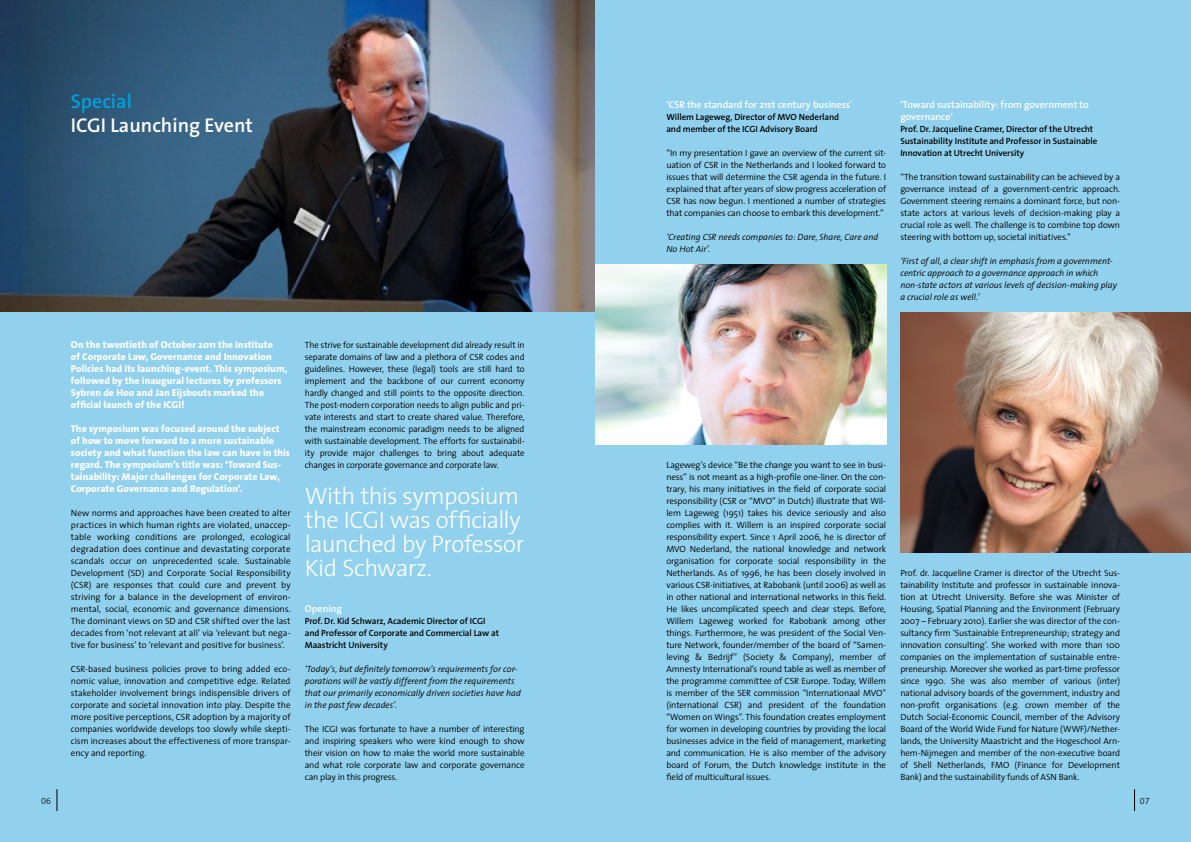
<style>
.page{position:relative;width:1191px;height:842px;background:#fff}
.page>*{position:absolute;margin:0;border:0;box-sizing:border-box;transform-origin:0 0}
.t1{font:300 24px/24px "The Sans";letter-spacing:-.025em;color:#fff}
.t2{font:600 20px "The Sans";color:#fff}
.t3{font:600 20px "The Sans";color:#00a1db}
.t4{font:800 10px/12px "The Sans";letter-spacing:.005em;color:#fff}
.t5{font:600 10px/12px "The Sans";letter-spacing:-.005em;color:#fff}
.t6{font:300 9px/12px "The Sans";letter-spacing:-.01em;color:#000;text-align:justify}
.t7{font:italic 300 9px/12px "The Sans";letter-spacing:-.005em;color:#000}
.t8{font:600 9px/12px "The Sans";letter-spacing:-.005em;color:#000}
.t9{font:9px "The Sans Light Expert";color:#000}
.s1{font-weight:300}
</style>
<div class="page">
<img style="left:0;top:0;width:595px;height:312px">
<div style="left:0;top:312px;width:595px;height:530px;background:#91d1ee"></div>
<div style="left:595px;top:0;width:596px;height:842px;background:#91d1ee"></div>
<svg style="left:57px;top:789px;width:1px;height:22px"></svg>
<svg style="left:1134px;top:789px;width:1px;height:22px"></svg>
<img style="left:595px;top:264px;width:291px;height:180px">
<img style="left:900px;top:312px;width:291px;height:240px">
<h2 class="t3" style="left:71px;top:85px;width:63px">Special</h2>
<h2 class="t2" style="left:71px;top:109px;width:183px">ICGI Launching Event</h2>
<p class="t4" style="left:71px;top:339px;width:218px">On the twentieth of October 2011 the Institute<br>of Corporate Law, Governance and Innovation Policies had its launching-event. This symposium, followed by the inaugural lectures by professors Sybren de Hoo and Jan Eijsbouts marked the official launch of the ICGI!</p>
<p class="t4" style="left:71px;top:423px;width:221px">The symposium was focused around the subject of how to move forward to a more sustainable society and what function the law can have in this regard. The symposium’s title was: ‘Toward Sus&shy;tainability: Major challenges for Corporate Law, Corporate Governance and Regulation’.</p>
<p class="t6" style="left:71px;top:507px;width:221px">New norms and approaches have been created to alter practices in which human rights are violated, unaccep&shy;table working conditions are prolonged, ecological degradation does continue and devastating corporate scandals occur on unprecedented scale. Sustainable Development (SD) and Corporate Social Responsibility (CSR) are responses that could cure and prevent by striving for a balance in the development of environ&shy;mental, social, economic and governance dimensions.<br>The dominant views on SD and CSR shifted over the last decades from ‘not relevant at all’ via ‘relevant but nega&shy;tive for business’ to ‘relevant and positive for business’.</p>
<p class="t6" style="left:71px;top:663px;width:221px">CSR-based business policies prove to bring added eco&shy;nomic value, innovation and competitive edge. Related stakeholder involvement brings indispensible drivers of corporate and societal innovation into play. Despite the more positive perceptions, CSR adoption by a majority of companies worldwide develops too slowly while skepti&shy;cism increases about the effectiveness of more transpar&shy;ency and reporting.</p>
<p class="t6" style="left:305px;top:339px;width:221px">The strive for sustainable development did already result in separate domains of law and a plethora of CSR codes and guidelines. However, these (legal) tools are still hard to implement and the backbone of our current economy hardly changed and still points to the opposite direction.<br>The post-modern corporation needs to align public and pri&shy;vate interests and start to create shared value. Therefore, the mainstream economic paradigm needs to be aligned with sustainable development. The efforts for sustainabil&shy;ity provide major challenges to bring about adequate changes in corporate governance and corporate law.</p>
<h1 class="t1" style="left:305px;top:483px;width:221px">With this symposium the ICGI was officially launched by Professor<br>Kid Schwarz.</h1>
<p class="t5" style="left:305px;top:602px;width:39px">Opening</p>
<p class="t8" style="left:305px;top:615px;width:196px">Prof. Dr. Kid Schwarz, Academic Director of ICGI and Professor of Corporate and Commercial Law at<br>Maastricht University</p>
<p class="t7" style="left:305px;top:663px;width:217px">‘Today’s, but definitely tomorrow’s requirements for cor&shy;porations will be vastly different from the requirements that our primarily economically driven societies have had in the past few decades’.</p>
<p class="t6" style="left:305px;top:723px;width:221px">The ICGI was fortunate to have a number of interesting and inspiring speakers who were kind enough to show their vision on how to make the world more sustainable and what role corporate law and corporate governance can play in this progress.</p>
<p class="t5" style="left:666px;top:99px;width:187px">‘CSR the standard for 21st century business<span class="s1">’</span></p>
<p class="t8" style="left:666px;top:111px;width:174px">Willem Lageweg, Director of MVO Nederland and member of the ICGI Advisory Board</p>
<p class="t6" style="left:666px;top:147px;width:221px">“In my presentation I gave an overview of the current sit&shy;uation of CSR in the Netherlands and I looked forward to issues that will determine the CSR agenda in the future. I explained that after years of slow progress acceleration of CSR has now begun. I mentioned a number of strategies that companies can choose to embark this development.”</p>
<p class="t7" style="left:666px;top:231px;width:213px">‘Creating CSR needs companies to: Dare, Share, Care and<br>No Hot Air’.</p>
<p class="t5" style="left:900px;top:99px;width:190px">‘Toward sustainability: from government to governance’</p>
<p class="t8" style="left:900px;top:123px;width:199px">Prof. Dr. Jacqueline Cramer, Director of the Utrecht<br>Sustainability Institute and Professor in Sustainable<br>Innovation at Utrecht University</p>
<p class="t6" style="left:900px;top:171px;width:221px">“The transition toward sustainability can be achieved by a governance instead of a government-centric approach.<br>Government steering remains a dominant force, but non&shy;state actors at various levels of decision-making play a crucial role as well. The challenge is to combine top down steering with bottom up, societal initiatives.”</p>
<p class="t7" style="left:900px;top:255px;width:218px">‘First of all, a clear shift in emphasis from a government&shy;centric approach to a governance approach in which non-state actors at various levels of decision-making play a crucial role as well.’</p>
<p class="t6" style="left:666px;top:459px;width:221px">Lageweg’s device “Be the change you want to see in busi&shy;ness” is not meant as a high-profile one-liner. On the con&shy;trary, his many initiatives in the field of corporate social responsibility (CSR or “MVO” in Dutch) illustrate that Wil&shy;lem Lageweg (1951) takes his device seriously and also complies with it. Willem is an inspired corporate social responsibility expert. Since 1 April 2006, he is director of MVO Nederland, the national knowledge and network organisation for corporate social responsibility in the Netherlands. As of 1996, he has been closely involved in various CSR-initiatives, at Rabobank (until 2006) as well as in other national and international networks in this field.<br>He likes uncomplicated speech and clear steps. Before, Willem Lageweg worked for Rabobank among other things. Furthermore, he was president of the Social Ven&shy;ture Network, founder/member of the board of “Samen&shy;leving &amp; Bedrijf” (Society &amp; Company), member of Amnesty International’s round table as well as member of the programme committee of CSR Europe. Today, Willem is member of the SER commission “Internationaal MVO” (international CSR) and president of the foundation “Women on Wings”. This foundation creates employment for women in developing countries by providing the local businesses advice in the field of management, marketing and communication. He is also member of the advisory board of Forum, the Dutch knowledge institute in the field of multicultural issues.</p>
<p class="t6" style="left:900px;top:567px;width:221px">Prof. dr. Jacqueline Cramer is director of the Utrecht Sus&shy;tainability Institute and professor in sustainable innova&shy;tion at Utrecht University. Before she was Minister of Housing, Spatial Planning and the Environment (February 2007 – February 2010). Earlier she was director of the con&shy;sultancy firm ‘Sustainable Entrepreneurship; strategy and innovation consulting’. She worked with more than 100 companies on the implementation of sustainable entre&shy;preneurship. Moreover she worked as part-time professor since 1990. She was also member of various (inter) national advisory boards of the government, industry and non-profit organisations (e.g. crown member of the Dutch Social-Economic Council, member of the Advisory Board of the World Wide Fund for Nature (WWF)/Nether&shy;lands, the University Maastricht and the Hogeschool Arn&shy;hem-Nijmegen and member of the non-executive board of Shell Netherlands, FMO (Finance for Development Bank) and the sustainability funds of ASN Bank.</p>
<p class="t9" style="left:41px;top:793px;width:11px">06</p>
<p class="t9" style="left:1140px;top:793px;width:11px">07</p>
</div>
